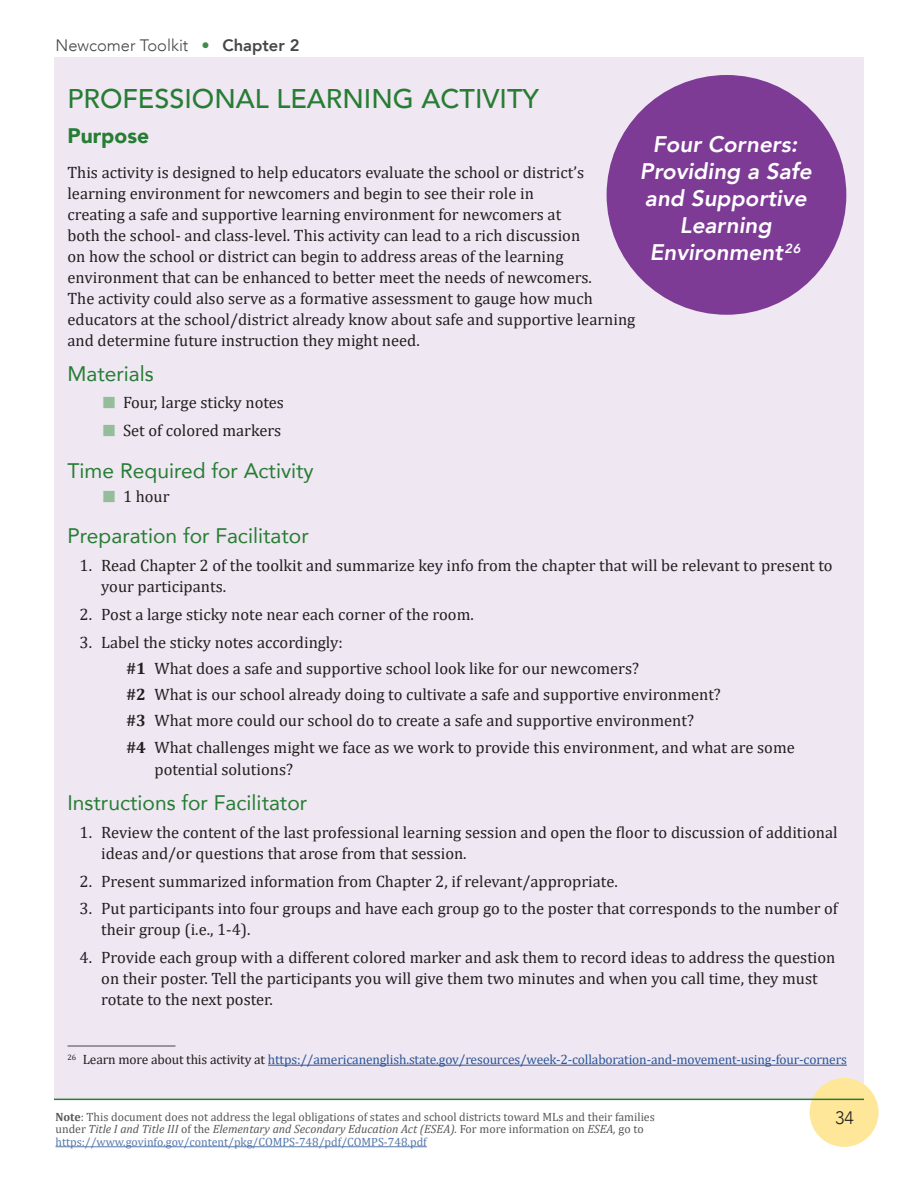
<style>
.page{position:relative;width:918px;height:1188px;background:#fff}
.page>*{position:absolute;margin:0;border:0;box-sizing:border-box;transform-origin:0 0}
.t1{font:500 27px "Avenir";color:#267d33}
.t2{font:italic 800 22.5px/27px "Avenir";color:#fff;text-align:center}
.t3{font:21px "Avenir";color:#267d33}
.t4{font:900 21px "Avenir";color:#267d33}
.t5{font:300 18px "Avenir";color:#231f20}
.P1{font:16.5px/21px "Cambria";color:#231f20}
.t6{font:300 16.5px "Avenir";color:#454647}
.t7{font:13.5px "Cambria";letter-spacing:-.01em;color:#2c5697}
.t8{font:12px/12.8px "Cambria";color:#57585a}
.s1{color:#408d4b}
.s2{font-weight:800}
.s3{color:#93be99}
.s4{font-weight:700}
.s5{color:#231f20}
.s6{font-style:italic}
.s7{color:#5678ac}
</style>
<div class="page">
<div style="left:54px;top:57px;width:810px;height:1043px;background:#efe7f2"></div>
<div style="left:810px;top:1078px;width:69px;height:69px;background:#ffe79a;border-radius:50%"></div>
<hr style="left:54px;top:1099px;width:810px;height:1px;background:#267d33">
<hr style="left:56px;top:1146px;width:371px;height:1px;background:#5678ac">
<div style="left:607px;top:75px;width:239px;height:240px;background:#7d3b95;border-radius:50%"></div>
<hr style="left:68px;top:1045px;width:108px;height:2px;background:#57585a">
<hr style="left:268px;top:1065px;width:579px;height:1px;background:#2c5697">
<p class="t6" style="left:56px;top:36px;width:245px">Newcomer Toolkit <span class="s1">•</span> <span class="s2">Chapter 2</span></p>
<h3 class="t1" style="left:68px;top:75px;width:473px">PROFESSIONAL LEARNING ACTIVITY</h3>
<h4 class="t4" style="left:68px;top:117px;width:98px">Purpose<sup>26</sup></h4>
<p class="P1" style="left:68px;top:162px;width:569px">This activity is designed to help educators evaluate the school or district’s learning environment for newcomers and begin to see their role in<br>creating a safe and supportive learning environment for newcomers at<br>both the school- and class-level. This activity can lead to a rich discussion<br>on how the school or district can begin to address areas of the learning environment that can be enhanced to better meet the needs of newcomers.<br>The activity could also serve as a formative assessment to gauge how much educators at the school/district already know about safe and supportive learning and determine future instruction they might need.</p>
<h5 class="t3" style="left:68px;top:356px;width:88px">Materials</h5>
<p class="P1" style="left:102px;top:392px;width:184px"><span class="s3">█</span> Four, large sticky notes</p>
<p class="P1" style="left:102px;top:420px;width:181px"><span class="s3">█</span> Set of colored markers</p>
<h5 class="t3" style="left:68px;top:454px;width:248px">Time Required for Activity</h5>
<p class="P1" style="left:102px;top:486px;width:69px"><span class="s3">█</span> 1 hour</p>
<h5 class="t3" style="left:68px;top:519px;width:243px">Preparation for Facilitator</h5>
<p class="P1" style="left:101px;top:555px;width:733px;text-indent:-22px">1. Read Chapter 2 of the toolkit and summarize key info from the chapter that will be relevant to present to your participants.</p>
<p class="P1" style="left:80px;top:604px;width:396px">2. Post a large sticky note near each corner of the room.</p>
<p class="P1" style="left:80px;top:632px;width:265px">3. Label the sticky notes accordingly:</p>
<p class="P1" style="left:126px;top:658px;width:515px"><span class="s4">#1</span> What does a safe and supportive school look like for our newcomers?</p>
<p class="P1" style="left:126px;top:684px;width:596px"><span class="s4">#2</span> What is our school already doing to cultivate a safe and supportive environment?</p>
<p class="P1" style="left:126px;top:710px;width:570px"><span class="s4">#3</span> What more could our school do to create a safe and supportive environment?</p>
<p class="P1" style="left:154px;top:736px;width:642px;line-height:22.5px;text-indent:-28px"><span class="s4">#4</span> What challenges might we face as we work to provide this environment, and what are some potential solutions?</p>
<h5 class="t3" style="left:68px;top:786px;width:241px">Instructions for Facilitator</h5>
<p class="P1" style="left:101px;top:822px;width:738px;text-indent:-22px">1. Review the content of the last professional learning session and open the floor to discussion of additional ideas and/or questions that arose from that session.</p>
<p class="P1" style="left:80px;top:870px;width:540px">2. Present summarized information from Chapter 2, if relevant/appropriate.</p>
<p class="P1" style="left:101px;top:898px;width:738px;text-indent:-22px">3. Put participants into four groups and have each group go to the poster that corresponds to the number of their group (i.e., 1-4).</p>
<p class="P1" style="left:101px;top:947px;width:736px;text-indent:-22px">4. Provide each group with a different colored marker and ask them to record ideas to address the question on their poster. Tell the participants you will give them two minutes and when you call time, they must rotate to the next poster.</p>
<p class="t2" style="left:640px;top:131px;width:173px">Four Corners:<br>Providing a Safe and Supportive<br>Learning<br>Environment<sup>26</sup></p>
<p class="t7" style="left:68px;top:1052px;width:781px"><sup>26</sup> <span class="s5">Learn more about this activity at</span> https://americanenglish.state.gov/resources/week-2-collaboration-and-movement-using-four-corners</p>
<p class="t8" style="left:55px;top:1110px;width:601px"><span class="s4">Note</span>: This document does not address the legal obligations of states and school districts toward MLs and their families under <span class="s6">Title I and Title III</span> of the <span class="s6">Elementary and Secondary Education Act (ESEA).</span> For more information on <span class="s6">ESEA,</span> go to <span class="s7">https://www.govinfo.gov/content/pkg/COMPS-748/pdf/COMPS-748.pdf</span></p>
<p class="t5" style="left:835px;top:1107px;width:20px">34</p>
</div>
